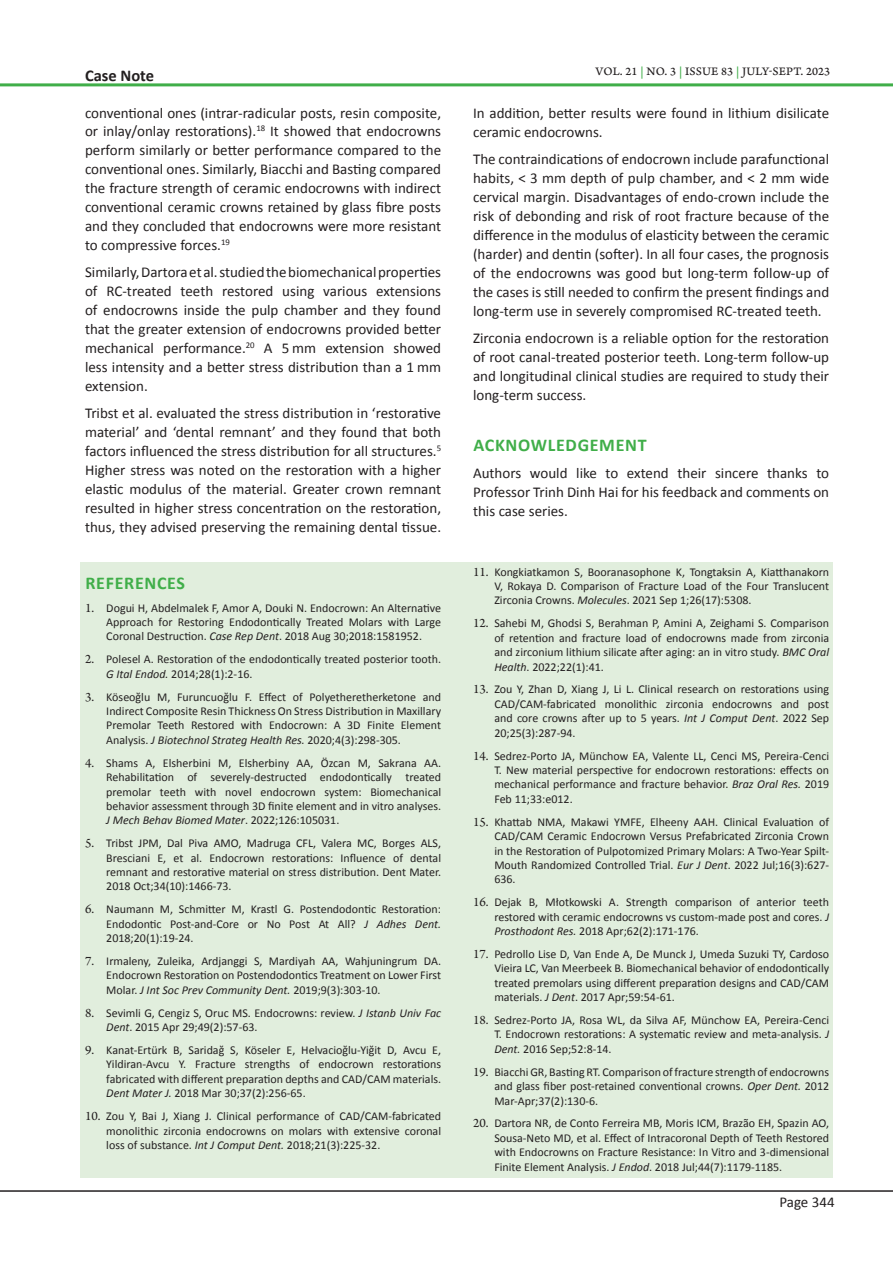
<style>
.page{position:relative;width:893px;height:1263px;background:#fff}
.page>*{position:absolute;margin:0;border:0;box-sizing:border-box;transform-origin:0 0}
.Normal_Text{font:700 18px "Calibri";letter-spacing:.04em;color:#40ae49}
.Heading_2_-_Sub_head{font:700 18px "Calibri";letter-spacing:.04em;color:#40ae49}
.Abstract_Words{font:700 16.5px "Calibri";color:#231f20}
.Normal_Text-2{font:15px/18.9px "Calibri";color:#231f20;text-align:justify}
.Refrence_Text{font:12px/14.4px "Calibri";color:#231f20;text-align:justify}
.t1{font:12px "Arno Pro Caption";letter-spacing:.005em;color:#231f20}
.s1{font-family:"Arno Pro";font-size:13.5px}
.s2{font-style:italic}
.s3{color:#40ae49}
</style>
<div class="page">
<hr style="left:0;top:1190px;width:893px;height:2px;background:#231f20">
<hr style="left:0;top:83px;width:893px;height:3px;background:#40ae49">
<div style="left:80px;top:562px;width:752px;height:616px;background:#e1eedd"></div>
<p class="Abstract_Words" style="left:85px;top:65px;width:71px">Case Note</p>
<p class="Normal_Text-2" style="left:85px;top:103px;width:358px">conventional ones (intrar-radicular posts, resin composite, or inlay/onlay restorations).<sup>18</sup> It showed that endocrowns perform similarly or better performance compared to the conventional ones. Similarly, Biacchi and Basting compared the fracture strength of ceramic endocrowns with indirect conventional ceramic crowns retained by glass fibre posts and they concluded that endocrowns were more resistant to compressive forces.<sup>19</sup></p>
<p class="Normal_Text-2" style="left:85px;top:263px;width:358px">Similarly, Dartora et al. studied the biomechanical properties of RC-treated teeth restored using various extensions of endocrowns inside the pulp chamber and they found that the greater extension of endocrowns provided better mechanical performance.<sup>20</sup> A 5 mm extension showed less intensity and a better stress distribution than a 1 mm extension.</p>
<p class="Normal_Text-2" style="left:85px;top:404px;width:358px">Tribst et al. evaluated the stress distribution in ‘restorative material’ and ‘dental remnant’ and they found that both factors influenced the stress distribution for all structures.<sup>5<br></sup>Higher stress was noted on the restoration with a higher elastic modulus of the material. Greater crown remnant resulted in higher stress concentration on the restoration, thus, they advised preserving the remaining dental tissue.</p>
<p class="Heading_2_-_Sub_head" style="left:85px;top:571px;width:101px">REFERENCES</p>
<p class="Refrence_Text" style="left:106px;top:600px;width:336px;text-indent:-21px"><span class="s1">1.</span> Dogui H, Abdelmalek F, Amor A, Douki N. Endocrown: An Alternative Approach for Restoring Endodontically Treated Molars with Large Coronal Destruction. <span class="s2">Case Rep Dent</span>. 2018 Aug 30;2018:1581952.</p>
<p class="Refrence_Text" style="left:106px;top:652px;width:336px;text-indent:-21px"><span class="s1">2.</span> Polesel A. Restoration of the endodontically treated posterior tooth.<br><span class="s2">G Ital Endod.</span> 2014;28(1):2-16.</p>
<p class="Refrence_Text" style="left:106px;top:689px;width:336px;text-indent:-21px"><span class="s1">3.</span> Köseoğlu M, Furuncuoğlu F. Effect of Polyetheretherketone and Indirect Composite Resin Thickness On Stress Distribution in Maxillary Premolar Teeth Restored with Endocrown: A 3D Finite Element Analysis. <span class="s2">J Biotechnol Strateg Health Res.</span> 2020;4(3):298-305.</p>
<p class="Refrence_Text" style="left:106px;top:755px;width:336px;text-indent:-21px"><span class="s1">4.</span> Shams A, Elsherbini M, Elsherbiny AA, Özcan M, Sakrana AA.<br>Rehabilitation of severely-destructed endodontically treated premolar teeth with novel endocrown system: Biomechanical behavior assessment through 3D finite element and in vitro analyses.<br><span class="s2">J Mech Behav Biomed Mater</span>. 2022;126:105031.</p>
<p class="Refrence_Text" style="left:106px;top:836px;width:336px;text-indent:-21px"><span class="s1">5.</span> Tribst JPM, Dal Piva AMO, Madruga CFL, Valera MC, Borges ALS, Bresciani E, et al. Endocrown restorations: Influence of dental remnant and restorative material on stress distribution. Dent Mater.<br>2018 Oct;34(10):1466-73.</p>
<p class="Refrence_Text" style="left:106px;top:902px;width:336px;text-indent:-21px"><span class="s1">6.</span> Naumann M, Schmitter M, Krastl G. Postendodontic Restoration:<br>Endodontic Post-and-Core or No Post At All? <span class="s2">J Adhes Dent.<br></span>2018;20(1):19-24.</p>
<p class="Refrence_Text" style="left:106px;top:954px;width:336px;text-indent:-21px"><span class="s1">7.</span> Irmaleny, Zuleika, Ardjanggi S, Mardiyah AA, Wahjuningrum DA.<br>Endocrown Restoration on Postendodontics Treatment on Lower First Molar. <span class="s2">J Int Soc Prev Community Dent.</span> 2019;9(3):303-10.</p>
<p class="Refrence_Text" style="left:106px;top:1005px;width:336px;text-indent:-21px"><span class="s1">8.</span> Sevimli G, Cengiz S, Oruc MS. Endocrowns: review. <span class="s2">J Istanb Univ Fac<br>Dent</span>. 2015 Apr 29;49(2):57-63.</p>
<p class="Refrence_Text" style="left:106px;top:1043px;width:336px;text-indent:-21px"><span class="s1">9.</span> Kanat-Ertürk B, Saridağ S, Köseler E, Helvacioğlu-Yiğit D, Avcu E, Yildiran-Avcu Y. Fracture strengths of endocrown restorations fabricated with different preparation depths and CAD/CAM materials.<br><span class="s2">Dent Mater J.</span> 2018 Mar 30;37(2):256-65.</p>
<p class="Refrence_Text" style="left:106px;top:1109px;width:336px;text-indent:-21px"><span class="s1">10.</span> Zou Y, Bai J, Xiang J. Clinical performance of CAD/CAM-fabricated monolithic zirconia endocrowns on molars with extensive coronal loss of substance. <span class="s2">Int J Comput Dent.</span> 2018;21(3):225-32.</p>
<p class="t1" style="left:596px;top:64px;width:236px">VOL. 21 <span class="s3">|</span> NO. 3 <span class="s3">|</span> ISSUE 83 <span class="s3">|</span> JULY-SEPT. 2023</p>
<p class="Normal_Text-2" style="left:473px;top:104px;width:358px">In addition, better results were found in lithium disilicate ceramic endocrowns.</p>
<p class="Normal_Text-2" style="left:473px;top:150px;width:358px">The contraindications of endocrown include parafunctional habits, &lt; 3 mm depth of pulp chamber, and &lt; 2 mm wide cervical margin. Disadvantages of endo-crown include the risk of debonding and risk of root fracture because of the difference in the modulus of elasticity between the ceramic (harder) and dentin (softer). In all four cases, the prognosis of the endocrowns was good but long-term follow-up of the cases is still needed to confirm the present findings and long-term use in severely compromised RC-treated teeth.</p>
<p class="Normal_Text-2" style="left:473px;top:329px;width:358px">Zirconia endocrown is a reliable option for the restoration of root canal-treated posterior teeth. Long-term follow-up and longitudinal clinical studies are required to study their long-term success.</p>
<p class="Normal_Text" style="left:473px;top:433px;width:175px">ACKNOWLEDGEMENT</p>
<p class="Normal_Text-2" style="left:473px;top:464px;width:358px">Authors would like to extend their sincere thanks to Professor Trinh Dinh Hai for his feedback and comments on this case series.</p>
<p class="Refrence_Text" style="left:494px;top:564px;width:336px;text-indent:-21px"><span class="s1">11.</span> Kongkiatkamon S, Booranasophone K, Tongtaksin A, Kiatthanakorn V, Rokaya D. Comparison of Fracture Load of the Four Translucent Zirconia Crowns. <span class="s2">Molecules</span>. 2021 Sep 1;26(17):5308.</p>
<p class="Refrence_Text" style="left:494px;top:616px;width:336px;text-indent:-21px"><span class="s1">12.</span> Sahebi M, Ghodsi S, Berahman P, Amini A, Zeighami S. Comparison of retention and fracture load of endocrowns made from zirconia and zirconium lithium silicate after aging: an in vitro study. <span class="s2">BMC Oral Health</span>. 2022;22(1):41.</p>
<p class="Refrence_Text" style="left:494px;top:682px;width:336px;text-indent:-21px"><span class="s1">13.</span> Zou Y, Zhan D, Xiang J, Li L. Clinical research on restorations using CAD/CAM-fabricated monolithic zirconia endocrowns and post and core crowns after up to 5 years. <span class="s2">Int J Comput Dent</span>. 2022 Sep 20;25(3):287-94.</p>
<p class="Refrence_Text" style="left:494px;top:748px;width:336px;text-indent:-21px"><span class="s1">14.</span> Sedrez-Porto JA, Münchow EA, Valente LL, Cenci MS, Pereira-Cenci T. New material perspective for endocrown restorations: effects on mechanical performance and fracture behavior. <span class="s2">Braz Oral Res.</span> 2019<br>Feb 11;33:e012.</p>
<p class="Refrence_Text" style="left:494px;top:814px;width:336px;text-indent:-21px"><span class="s1">15.</span> Khattab NMA, Makawi YMFE, Elheeny AAH. Clinical Evaluation of CAD/CAM Ceramic Endocrown Versus Prefabricated Zirconia Crown in the Restoration of Pulpotomized Primary Molars: A Two-Year Spilt-Mouth Randomized Controlled Trial. <span class="s2">Eur J Dent</span>. 2022 Jul;16(3):627- 636.</p>
<p class="Refrence_Text" style="left:494px;top:895px;width:336px;text-indent:-21px"><span class="s1">16.</span> Dejak B, Młotkowski A. Strength comparison of anterior teeth restored with ceramic endocrowns vs custom-made post and cores. <span class="s2">J Prosthodont Res.</span> 2018 Apr;62(2):171-176.</p>
<p class="Refrence_Text" style="left:494px;top:947px;width:336px;text-indent:-21px"><span class="s1">17.</span> Pedrollo Lise D, Van Ende A, De Munck J, Umeda Suzuki TY, Cardoso Vieira LC, Van Meerbeek B. Biomechanical behavior of endodontically treated premolars using different preparation designs and CAD/CAM materials. <span class="s2">J Dent</span>. 2017 Apr;59:54-61.</p>
<p class="Refrence_Text" style="left:494px;top:1013px;width:336px;text-indent:-21px"><span class="s1">18.</span> Sedrez-Porto JA, Rosa WL, da Silva AF, Münchow EA, Pereira-Cenci T. Endocrown restorations: A systematic review and meta-analysis. <span class="s2">J Dent.</span> 2016 Sep;52:8-14.</p>
<p class="Refrence_Text" style="left:494px;top:1064px;width:336px;text-indent:-21px"><span class="s1">19.</span> Biacchi GR, Basting RT. Comparison of fracture strength of endocrowns and glass fiber post-retained conventional crowns. <span class="s2">Oper Dent.</span> 2012<br>Mar-Apr;37(2):130-6.</p>
<p class="Refrence_Text" style="left:494px;top:1116px;width:336px;text-indent:-21px"><span class="s1">20.</span> Dartora NR, de Conto Ferreira MB, Moris ICM, Brazão EH, Spazin AO, Sousa-Neto MD, et al. Effect of Intracoronal Depth of Teeth Restored with Endocrowns on Fracture Resistance: In Vitro and 3-dimensional Finite Element Analysis. <span class="s2">J Endod</span>. 2018 Jul;44(7):1179-1185.</p>
<p class="Normal_Text-2" style="left:779px;top:1193px;width:57px">Page 344</p>
</div>
